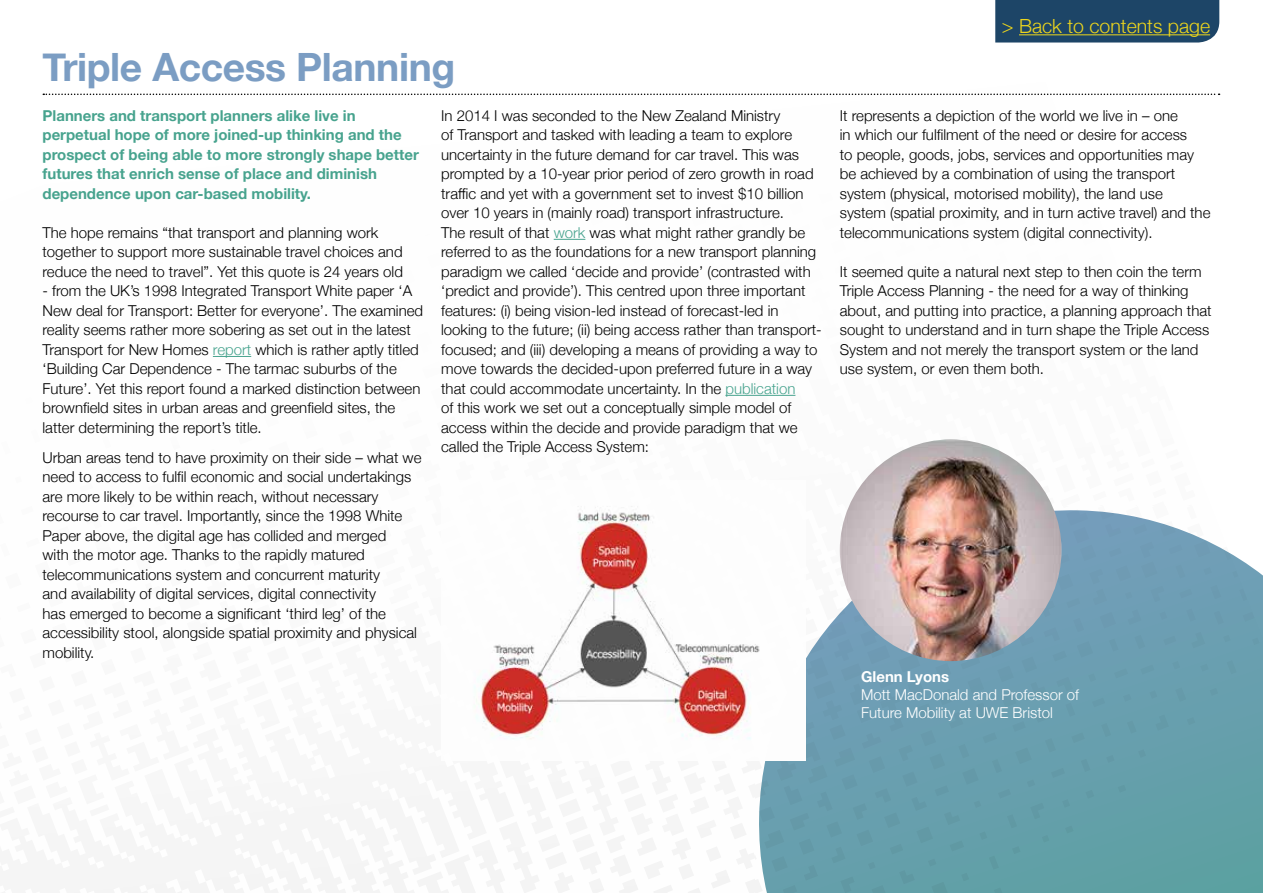
<style>
.page{position:relative;width:1263px;height:893px;background:#fff}
.page>*{position:absolute;margin:0;border:0;box-sizing:border-box;transform-origin:0 0}
.t1{font:700 39px "Helvetica Neue";letter-spacing:-.01em;color:#7b9dc3}
.t2{font:300 19.5px "Helvetica Neue";color:#edd51c}
.t3{font:300 15px/19.5px "Helvetica Neue";color:#000}
.t4{font:700 15px/19.5px "Helvetica Neue";color:#47a38e}
.t5{font:300 15px/18px "Helvetica Neue";color:#fff}
.t6{font:700 15px "Helvetica Neue";color:#fff}
.s1{color:#47a38e}
</style>
<div class="page">
<img style="left:42px;top:0;width:1179px;height:893px">
<svg style="left:43px;top:94px;width:1176px;height:1px"></svg>
<div style="left:995px;top:0;width:224px;height:43px;background:#1d4567"></div>
<hr style="left:1019px;top:34px;width:191px;height:1px;background:#edd51c">
<svg style="left:755px;top:507px;width:508px;height:386px;background:#72a4b3"></svg>
<hr style="left:213px;top:356px;width:38px;height:1px;background:#47a38e">
<hr style="left:554px;top:239px;width:31px;height:1px;background:#47a38e">
<hr style="left:725px;top:395px;width:70px;height:1px;background:#47a38e">
<img style="left:441px;top:480px;width:364px;height:280px">
<img style="left:840px;top:439px;width:221px;height:222px;border-radius:111px">
<h1 class="t1" style="left:43px;top:36px;width:414px">Triple Access Planning</h1>
<h2 class="t2" style="left:1002px;top:10px;width:210px">&gt; Back to contents page</h2>
<p class="t4" style="left:43px;top:106px;width:378px">Planners and transport planners alike live in perpetual hope of more joined-up thinking and the prospect of being able to more strongly shape better futures that enrich sense of place and diminish dependence upon car-based mobility.</p>
<p class="t3" style="left:43px;top:222px;width:362px">The hope remains “that transport and planning work together to support more sustainable travel choices and reduce the need to travel”. Yet this quote is 24 years old</p>
<p class="t3" style="left:43px;top:280px;width:382px">- from the UK’s 1998 Integrated Transport White paper ‘A New deal for Transport: Better for everyone’. The examined reality seems rather more sobering as set out in the latest Transport for New Homes <span class="s1">report</span> which is rather aptly titled ‘Building Car Dependence - The tarmac suburbs of the Future’. Yet this report found a marked distinction between brownfield sites in urban areas and greenfield sites, the latter determining the report’s title.</p>
<p class="t3" style="left:43px;top:447px;width:380px">Urban areas tend to have proximity on their side – what we need to access to fulfil economic and social undertakings are more likely to be within reach, without necessary recourse to car travel. Importantly, since the 1998 White Paper above, the digital age has collided and merged<br>with the motor age. Thanks to the rapidly matured telecommunications system and concurrent maturity<br>and availability of digital services, digital connectivity<br>has emerged to become a significant ‘third leg’ of the accessibility stool, alongside spatial proximity and physical mobility.</p>
<p class="t3" style="left:441px;top:105px;width:382px">In 2014 I was seconded to the New Zealand Ministry<br>of Transport and tasked with leading a team to explore uncertainty in the future demand for car travel. This was prompted by a 10-year prior period of zero growth in road traffic and yet with a government set to invest $10 billion over 10 years in (mainly road) transport infrastructure.<br>The result of that <span class="s1">work</span> was what might rather grandly be referred to as the foundations for a new transport planning paradigm we called ‘decide and provide’ (contrasted with ‘predict and provide’). This centred upon three important features: (i) being vision-led instead of forecast-led in looking to the future; (ii) being access rather than transport&shy;focused; and (iii) developing a means of providing a way to move towards the decided-upon preferred future in a way that could accommodate uncertainty. In the <span class="s1">publication<br></span>of this work we set out a conceptually simple model of access within the decide and provide paradigm that we called the Triple Access System:</p>
<p class="t3" style="left:840px;top:105px;width:372px">It represents a depiction of the world we live in – one<br>in which our fulfilment of the need or desire for access<br>to people, goods, jobs, services and opportunities may be achieved by a combination of using the transport system (physical, motorised mobility), the land use system (spatial proximity, and in turn active travel) and the telecommunications system (digital connectivity).</p>
<p class="t3" style="left:840px;top:261px;width:373px">It seemed quite a natural next step to then coin the term Triple Access Planning - the need for a way of thinking about, and putting into practice, a planning approach that sought to understand and in turn shape the Triple Access System and not merely the transport system or the land use system, or even them both.</p>
<p class="t6" style="left:861px;top:665px;width:90px">Glenn Lyons</p>
<p class="t5" style="left:861px;top:685px;width:220px">Mott MacDonald and Professor of<br>Future Mobility at UWE Bristol</p>
</div>
